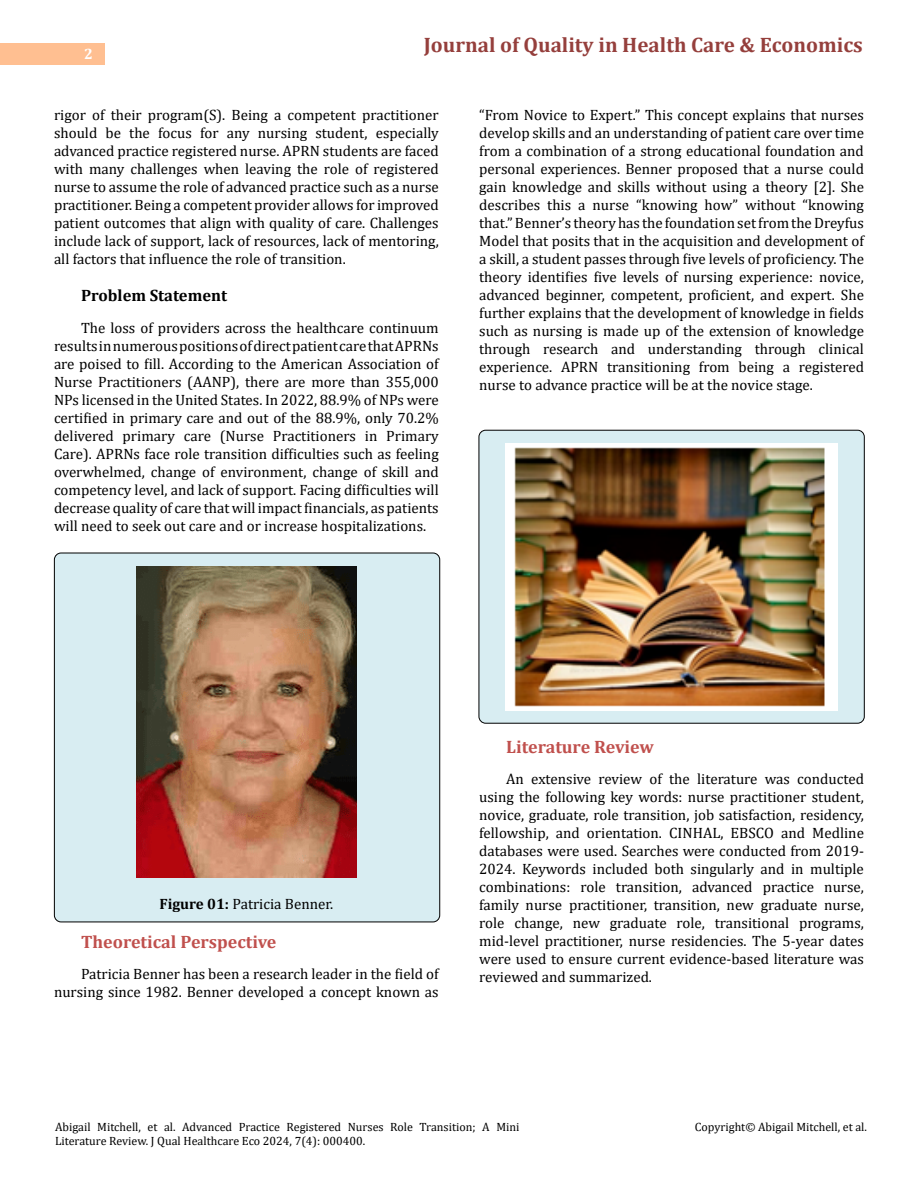
<style>
.page{position:relative;width:918px;height:1188px;background:#fff}
.page>*{position:absolute;margin:0;border:0;box-sizing:border-box;transform-origin:0 0}
.t1{font:700 21px "Cambria";color:#953f3c}
.t2{font:700 18px "Cambria";color:#c0504d}
.t3{font:700 16.5px "Cambria";color:#000}
.t4{font:15px/18px "Cambria";color:#000;text-align:justify}
.t5{font:700 15px "Cambria";color:#fff}
.t6{font:12px/14.4px "Cambria";color:#000}
.s1{font-weight:700}
</style>
<div class="page">
<div style="left:0;top:43px;width:105px;height:21px;background:#ffbf91"></div>
<div style="left:479px;top:430px;width:385px;height:293px;background:#d8edf2;border-radius:7px"></div>
<div style="left:479px;top:430px;width:386px;height:294px;border:1px solid #000;border-radius:7px"></div>
<div style="left:54px;top:553px;width:386px;height:369px;background:#d8edf2;border-radius:7px"></div>
<div style="left:54px;top:553px;width:386px;height:369px;border:1px solid #000;border-radius:7px"></div>
<img style="left:136px;top:567px;width:220px;height:310px">
<img style="left:505px;top:444px;width:333px;height:266px">
<p class="t5" style="left:84px;top:44px;width:10px">2</p>
<h1 class="t1" style="left:424px;top:30px;width:441px">Journal of Quality in Health Care &amp; Economics</h1>
<p class="t4" style="left:54px;top:105px;width:386px">rigor of their program(S). Being a competent practitioner should be the focus for any nursing student, especially advanced practice registered nurse. APRN students are faced with many challenges when leaving the role of registered nurse to assume the role of advanced practice such as a nurse practitioner. Being a competent provider allows for improved patient outcomes that align with quality of care. Challenges include lack of support, lack of resources, lack of mentoring, all factors that influence the role of transition.</p>
<p class="t3" style="left:81px;top:284px;width:148px">Problem Statement</p>
<p class="t4" style="left:54px;top:319px;width:386px;text-indent:27px">The loss of providers across the healthcare continuum results in numerous positions of direct patient care that APRNs are poised to fill. According to the American Association of Nurse Practitioners (AANP), there are more than 355,000<br>NPs licensed in the United States. In 2022, 88.9% of NPs were certified in primary care and out of the 88.9%, only 70.2% delivered primary care (Nurse Practitioners in Primary Care). APRNs face role transition difficulties such as feeling overwhelmed, change of environment, change of skill and competency level, and lack of support. Facing difficulties will decrease quality of care that will impact financials, as patients will need to seek out care and or increase hospitalizations.</p>
<p class="t4" style="left:479px;top:105px;width:386px">“From Novice to Expert.” This concept explains that nurses develop skills and an understanding of patient care over time from a combination of a strong educational foundation and personal experiences. Benner proposed that a nurse could gain knowledge and skills without using a theory [2]. She describes this a nurse “knowing how” without “knowing that.” Benner’s theory has the foundation set from the Dreyfus Model that posits that in the acquisition and development of a skill, a student passes through five levels of proficiency. The theory identifies five levels of nursing experience: novice, advanced beginner, competent, proficient, and expert. She further explains that the development of knowledge in fields such as nursing is made up of the extension of knowledge through research and understanding through clinical experience. APRN transitioning from being a registered nurse to advance practice will be at the novice stage.</p>
<p class="t4" style="left:160px;top:895px;width:175px"><span class="s1">Figure 01:</span> Patricia Benner.</p>
<p class="t2" style="left:81px;top:929px;width:197px">Theoretical Perspective</p>
<p class="t4" style="left:54px;top:965px;width:386px;text-align:right">Patricia Benner has been a research leader in the field of nursing since 1982. Benner developed a concept known as</p>
<p class="t2" style="left:506px;top:734px;width:149px">Literature Review</p>
<p class="t4" style="left:479px;top:770px;width:386px;text-indent:27px">An extensive review of the literature was conducted using the following key words: nurse practitioner student, novice, graduate, role transition, job satisfaction, residency, fellowship, and orientation. CINHAL, EBSCO and Medline databases were used. Searches were conducted from 2019- 2024. Keywords included both singularly and in multiple combinations: role transition, advanced practice nurse, family nurse practitioner, transition, new graduate nurse, role change, new graduate role, transitional programs, mid-level practitioner, nurse residencies. The 5-year dates were used to ensure current evidence-based literature was reviewed and summarized.</p>
<p class="t6" style="left:55px;top:1120px;width:466px">Abigail Mitchell, et al. Advanced Practice Registered Nurses Role Transition; A Mini<br>Literature Review. J Qual Healthcare Eco 2024, 7(4): 000400.</p>
<p class="t6" style="left:695px;top:1120px;width:174px">Copyright© Abigail Mitchell, et al.</p>
</div>
